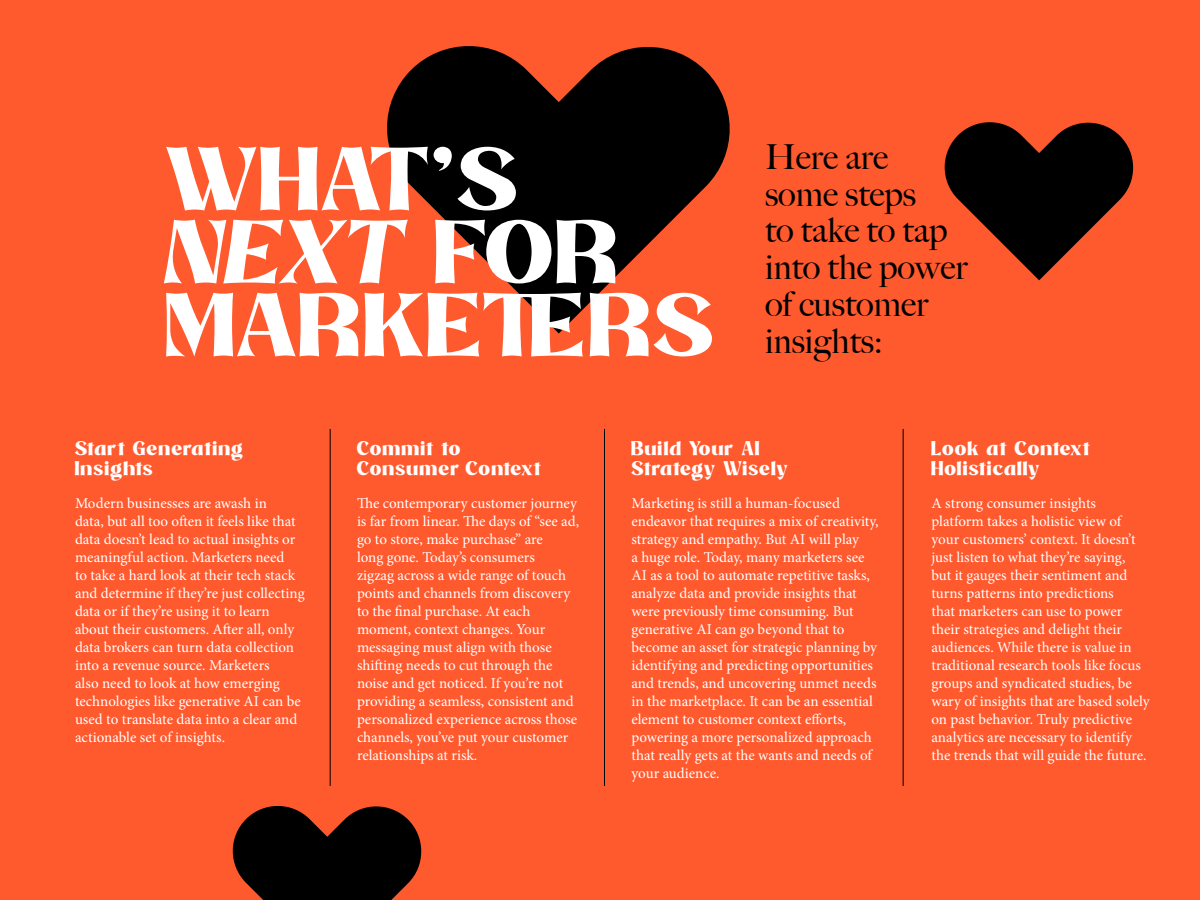
<style>
.page{position:relative;width:1200px;height:900px;background:#ff592e}
.page>*{position:absolute;margin:0;border:0;box-sizing:border-box;transform-origin:0 0}
.t1{font:73.5px/73.1px "Magica";letter-spacing:-.01em;color:#fff;scale:1.11 1}
.t2{font:500 34.5px/36.8px "Big Caslon";color:#000}
.t3{font:16.5px/19.5px "Magica";letter-spacing:.035em;color:#fff}
.t4{font:15px/18px "Minion Pro";letter-spacing:-.005em;color:#fff}
.s1{font-style:italic}
</style>
<div class="page">
<svg style="left:387px;top:46px;width:343px;height:288px;fill:#000"></svg>
<svg style="left:944px;top:122px;width:190px;height:158px"></svg>
<svg style="left:232px;top:806px;width:190px;height:94px"></svg>
<hr style="left:330px;top:429px;width:1px;height:357px;background:#000">
<hr style="left:604px;top:429px;width:1px;height:357px;background:#000">
<hr style="left:903px;top:429px;width:1px;height:357px;background:#000">
<h1 class="t1" style="left:166px;top:134px;width:498px">WHAT’S<br><span class="s1">NEXT</span> F O R<br>MARKETERS</h1>
<h2 class="t2" style="left:765px;top:137px;width:204px">Here are some steps<br>to take to tap into the power of customer insights:</h2>
<p class="t3" style="left:75px;top:437px;width:170px">Start Generating<br>Insights</p>
<p class="t4" style="left:75px;top:494px;width:231px">Modern businesses are awash in<br>data, but all too often it feels like that data doesn’t lead to actual insights or meaningful action. Marketers need<br>to take a hard look at their tech stack and determine if they’re just collecting data or if they’re using it to learn about their customers. After all, only data brokers can turn data collection into a revenue source. Marketers<br>also need to look at how emerging technologies like generative AI can be used to translate data into a clear and actionable set of insights.</p>
<p class="t3" style="left:357px;top:437px;width:186px">Commit to<br>Consumer Context</p>
<p class="t4" style="left:357px;top:494px;width:224px">The contemporary customer journey is far from linear. The days of “see ad, go to store, make purchase” are<br>long gone. Today’s consumers<br>zigzag across a wide range of touch points and channels from discovery to the final purchase. At each moment, context changes. Your messaging must align with those shifting needs to cut through the noise and get noticed. If you’re not providing a seamless, consistent and personalized experience across those channels, you’ve put your customer relationships at risk.</p>
<p class="t3" style="left:632px;top:437px;width:159px">Build Your AI<br>Strategy Wisely</p>
<p class="t4" style="left:632px;top:494px;width:249px">Marketing is still a human-focused endeavor that requires a mix of creativity, strategy and empathy. But AI will play<br>a huge role. Today, many marketers see AI as a tool to automate repetitive tasks, analyze data and provide insights that were previously time consuming. But generative AI can go beyond that to become an asset for strategic planning by identifying and predicting opportunities and trends, and uncovering unmet needs in the marketplace. It can be an essential element to customer context efforts, powering a more personalized approach that really gets at the wants and needs of your audience.</p>
<p class="t3" style="left:932px;top:437px;width:161px">Look at Context<br>Holistically</p>
<p class="t4" style="left:931px;top:494px;width:220px">A strong consumer insights platform takes a holistic view of your customers’ context. It doesn’t just listen to what they’re saying,<br>but it gauges their sentiment and turns patterns into predictions<br>that marketers can use to power their strategies and delight their audiences. While there is value in traditional research tools like focus groups and syndicated studies, be wary of insights that are based solely on past behavior. Truly predictive analytics are necessary to identify the trends that will guide the future.</p>
</div>
